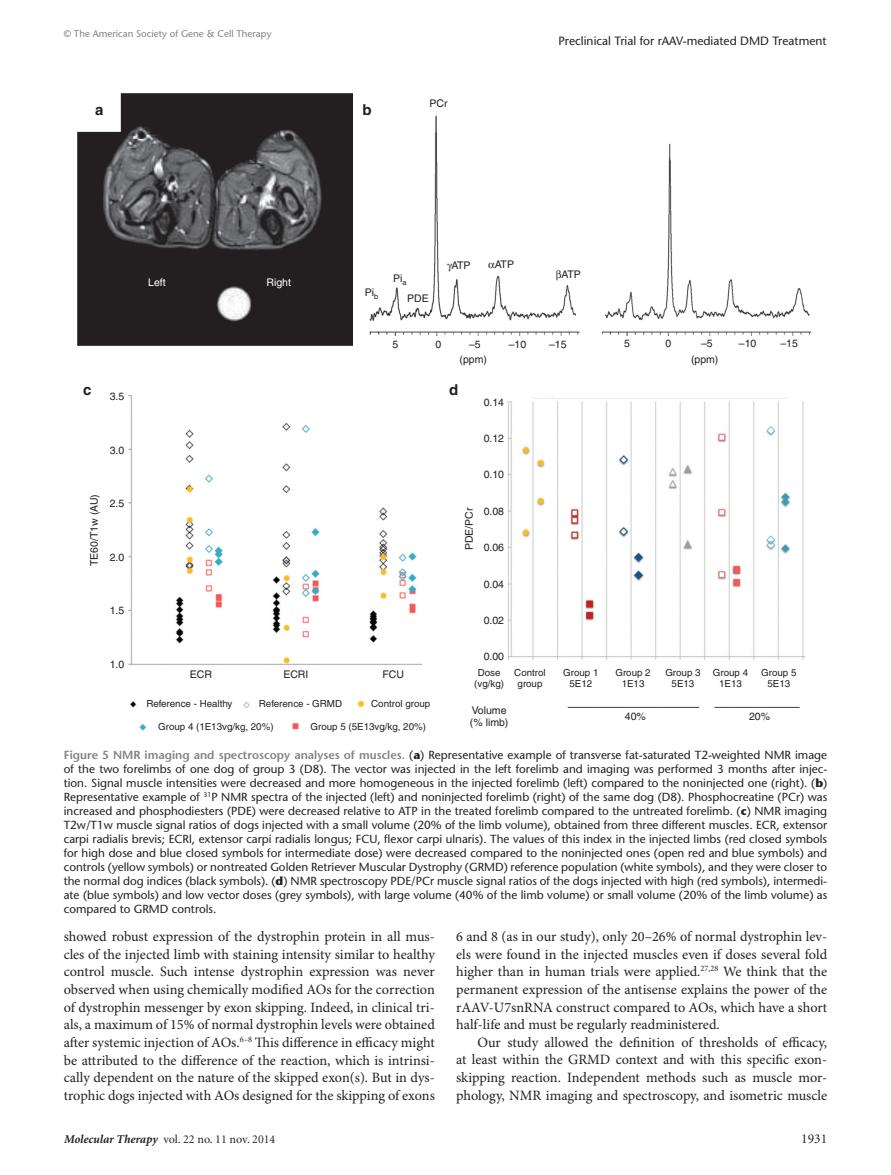
<style>
.page{position:relative;width:891px;height:1175px;background:#fff}
.page>*{position:absolute;margin:0;border:0;box-sizing:border-box;transform-origin:0 0}
.t1{font:700 15px "Helvetica";color:#231f20}
.t2{font:14.25px/17.7px "Minion Pro";color:#231f20;text-align:justify}
.t3{font:13.5px "Minion";color:#231f20}
.t4{font:12px "Stone Sans";color:#231f20}
.t5{font:12px "Minion";color:#231f20}
.t6{font:11.7px/14.1px "Stone Sans";color:#231f20;text-align:justify}
.t7{font:10.5px/12.6px "Helvetica";color:#231f20}
.t8{font:10.5px "Helvetica";color:#fff}
.t9{font:9.75px/11.7px "Helvetica";color:#231f20;text-align:center}
.t10{font:9.75px "Stone Sans";color:#808285}
.s1{font-family:"ITC Stone Sans";font-weight:600;color:#808285}
.s2{font-weight:700}
.s3{font-weight:700;font-style:italic}
</style>
<div class="page">
<img style="left:128px;top:396px;width:295px;height:335px">
<img style="left:507px;top:396px;width:298px;height:311px">
<img style="left:77px;top:94px;width:275px;height:251px">
<img style="left:369px;top:115px;width:443px;height:221px">
<svg style="left:447px;top:264px;width:5px;height:7px"></svg>
<svg style="left:489px;top:263px;width:6px;height:5px"></svg>
<svg style="left:557px;top:270px;width:4px;height:10px"></svg>
<p class="t10" style="left:64px;top:28px;width:209px">© The American Society of Gene &amp; Cell Therapy</p>
<p class="t1" style="left:95px;top:101px;width:10px">a</p>
<p class="t8" style="left:148px;top:276px;width:19px">Left</p>
<p class="t8" style="left:266px;top:276px;width:26px">Right</p>
<p class="t1" style="left:362px;top:101px;width:11px">b</p>
<p class="t7" style="left:430px;top:97px;width:20px">PCr</p>
<p class="t4" style="left:558px;top:34px;width:270px">Preclinical Trial for rAAV-mediated DMD Treatment</p>
<p class="t7" style="left:365px;top:286px;width:15px">Pi<sub>b</sub></p>
<p class="t7" style="left:393px;top:271px;width:15px">Pi<sub>a</sub></p>
<p class="t7" style="left:407px;top:292px;width:23px">PDE</p>
<p class="t7" style="left:451px;top:259px;width:21px">ATP</p>
<p class="t7" style="left:495px;top:258px;width:21px">ATP</p>
<p class="t7" style="left:562px;top:268px;width:21px">ATP</p>
<p class="t7" style="left:393px;top:337px;width:7px">5</p>
<p class="t7" style="left:435px;top:337px;width:7px">0</p>
<p class="t7" style="left:469px;top:337px;width:13px">–5</p>
<p class="t7" style="left:460px;top:353px;width:29px">(ppm)</p>
<p class="t7" style="left:509px;top:337px;width:19px">–10</p>
<p class="t7" style="left:549px;top:337px;width:19px">–15</p>
<p class="t7" style="left:624px;top:337px;width:7px">5</p>
<p class="t7" style="left:665px;top:337px;width:7px">0</p>
<p class="t7" style="left:701px;top:337px;width:13px">–5</p>
<p class="t7" style="left:739px;top:337px;width:19px">–10</p>
<p class="t7" style="left:780px;top:337px;width:19px">–15</p>
<p class="t7" style="left:691px;top:353px;width:29px">(ppm)</p>
<p class="t1" style="left:83px;top:380px;width:10px">c</p>
<p class="t1" style="left:449px;top:380px;width:11px">d</p>
<p class="t7" style="left:110px;top:390px;width:16px">3.5</p>
<p class="t7" style="left:484px;top:395px;width:22px">0.14</p>
<p class="t7" style="left:110px;top:443px;width:16px">3.0</p>
<p class="t7" style="left:88px;top:566px;width:73px;rotate:-90deg">TE60/T1w (AU)</p>
<p class="t7" style="left:110px;top:497px;width:16px">2.5</p>
<p class="t7" style="left:110px;top:550px;width:16px">2.0</p>
<p class="t7" style="left:110px;top:604px;width:16px">1.5</p>
<p class="t7" style="left:110px;top:657px;width:16px">1.0</p>
<p class="t7" style="left:190px;top:668px;width:24px">ECR</p>
<p class="t9" style="left:146px;top:697px;width:88px">Reference - Healthy</p>
<p class="t9" style="left:259px;top:697px;width:85px">Reference - GRMD</p>
<p class="t9" style="left:371px;top:697px;width:61px">Control group</p>
<p class="t9" style="left:158px;top:720px;width:117px">Group 4 (1E13vg/kg, 20%)</p>
<p class="t9" style="left:311px;top:720px;width:117px">Group 5 (5E13vg/kg, 20%)</p>
<p class="t7" style="left:283px;top:668px;width:27px">ECRI</p>
<p class="t7" style="left:382px;top:668px;width:23px">FCU</p>
<p class="t7" style="left:484px;top:432px;width:22px">0.12</p>
<p class="t7" style="left:484px;top:468px;width:22px">0.10</p>
<p class="t7" style="left:484px;top:505px;width:22px">0.08</p>
<p class="t7" style="left:484px;top:541px;width:22px">0.06</p>
<p class="t7" style="left:484px;top:577px;width:22px">0.04</p>
<p class="t7" style="left:484px;top:614px;width:22px">0.02</p>
<p class="t7" style="left:484px;top:650px;width:22px">0.00</p>
<p class="t9" style="left:474px;top:666px;width:31px">Dose (vg/kg)</p>
<p class="t7" style="left:470px;top:704px;width:40px">Volume (% limb)</p>
<p class="t7" style="left:463px;top:550px;width:44px;rotate:-90deg">PDE/PCr</p>
<p class="t9" style="left:514px;top:666px;width:33px">Control group</p>
<p class="t9" style="left:563px;top:666px;width:37px">Group 1<br>5E12</p>
<p class="t9" style="left:615px;top:666px;width:37px">Group 2<br>1E13</p>
<p class="t9" style="left:665px;top:666px;width:37px">Group 3<br>5E13</p>
<p class="t9" style="left:713px;top:666px;width:37px">Group 4<br>1E13</p>
<p class="t9" style="left:761px;top:666px;width:37px">Group 5<br>5E13</p>
<p class="t7" style="left:625px;top:710px;width:23px">40%</p>
<p class="t7" style="left:749px;top:710px;width:23px">20%</p>
<p class="t6" style="left:64px;top:747px;width:765px"><span class="s1">Figure 5 NMR imaging and spectroscopy analyses of muscles.</span> (<span class="s2">a</span>) Representative example of transverse fat-saturated T2-weighted NMR image of the two forelimbs of one dog of group 3 (D8). The vector was injected in the left forelimb and imaging was performed 3 months after injec&shy;tion. Signal muscle intensities were decreased and more homogeneous in the injected forelimb (left) compared to the noninjected one (right). (<span class="s2">b</span>)<br>Representative example of <sup>31</sup>P NMR spectra of the injected (left) and noninjected forelimb (right) of the same dog (D8). Phosphocreatine (PCr) was increased and phosphodiesters (PDE) were decreased relative to ATP in the treated forelimb compared to the untreated forelimb. (<span class="s2">c</span>) NMR imaging T2w/T1w muscle signal ratios of dogs injected with a small volume (20% of the limb volume), obtained from three different muscles. ECR, extensor carpi radialis brevis; ECRl, extensor carpi radialis longus; FCU, flexor carpi ulnaris). The values of this index in the injected limbs (red closed symbols for high dose and blue closed symbols for intermediate dose) were decreased compared to the noninjected ones (open red and blue symbols) and controls (yellow symbols) or nontreated Golden Retriever Muscular Dystrophy (GRMD) reference population (white symbols), and they were closer to the normal dog indices (black symbols). (<span class="s2">d</span>) NMR spectroscopy PDE/PCr muscle signal ratios of the dogs injected with high (red symbols), intermedi&shy;ate (blue symbols) and low vector doses (grey symbols), with large volume (40% of the limb volume) or small volume (20% of the limb volume) as compared to GRMD controls.</p>
<p class="t2" style="left:64px;top:928px;width:373px">showed robust expression of the dystrophin protein in all mus&shy;cles of the injected limb with staining intensity similar to healthy control muscle. Such intense dystrophin expression was never observed when using chemically modified AOs for the correction of dystrophin messenger by exon skipping. Indeed, in clinical tri&shy;als, a maximum of 15% of normal dystrophin levels were obtained after systemic injection of AOs.<sup>6–8</sup> This difference in efficacy might be attributed to the difference of the reaction, which is intrinsi&shy;cally dependent on the nature of the skipped exon(s). But in dys&shy;trophic dogs injected with AOs designed for the skipping of exons</p>
<p class="t2" style="left:456px;top:928px;width:373px">6 and 8 (as in our study), only 20–26% of normal dystrophin lev&shy;els were found in the injected muscles even if doses several fold higher than in human trials were applied.<sup>27,28</sup> We think that the permanent expression of the antisense explains the power of the rAAV-U7snRNA construct compared to AOs, which have a short half-life and must be regularly readministered.</p>
<p class="t2" style="left:456px;top:1034px;width:373px;text-indent:21px">Our study allowed the definition of thresholds of efficacy, at least within the GRMD context and with this specific exon&shy;skipping reaction. Independent methods such as muscle mor&shy;phology, NMR imaging and spectroscopy, and isometric muscle</p>
<p class="t5" style="left:64px;top:1133px;width:213px"><span class="s3">Molecular Therapy</span> vol. 22 no. 11 nov. 2014</p>
<p class="t3" style="left:801px;top:1132px;width:27px">1931</p>
</div>
